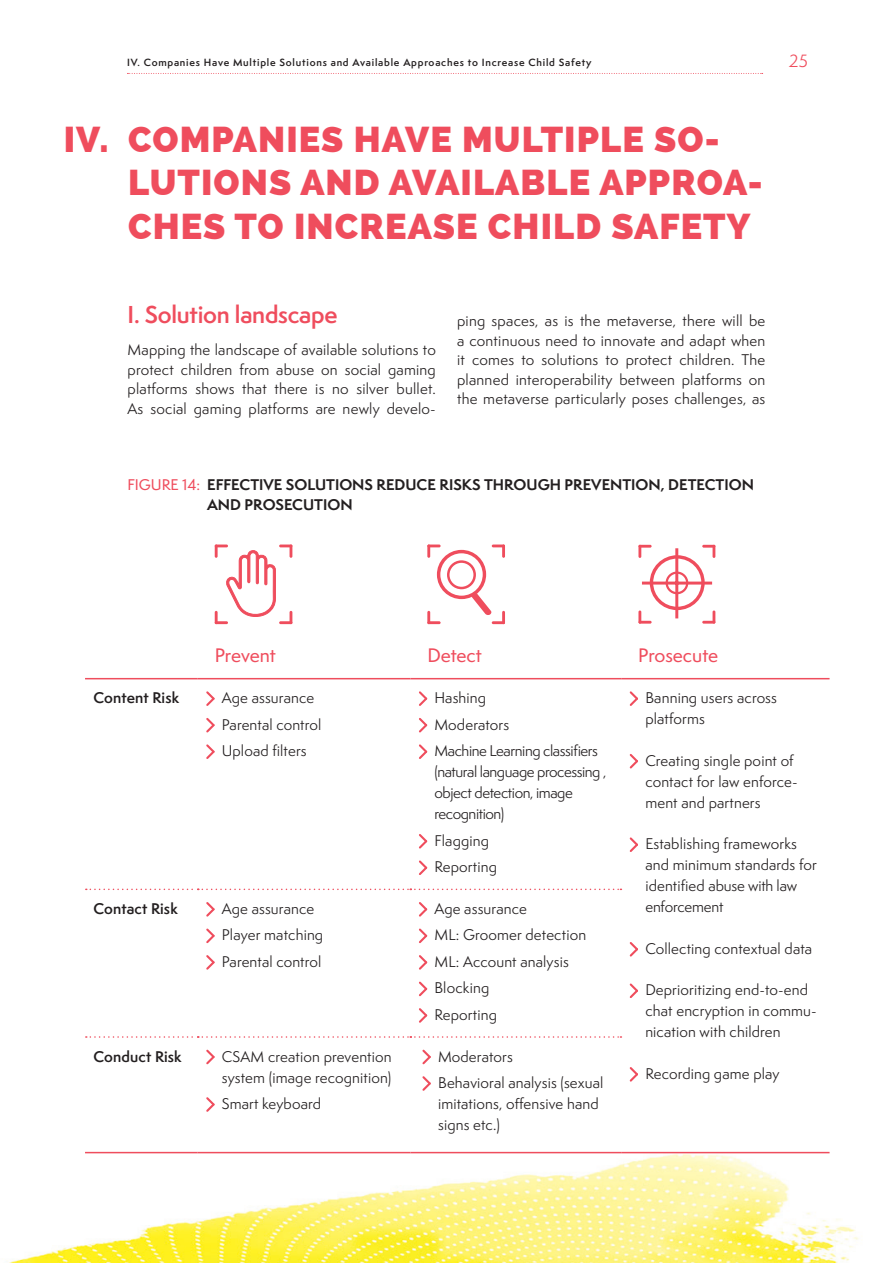
<style>
.page{position:relative;width:893px;height:1263px;background:#fff}
.page>*{position:absolute;margin:0;border:0;box-sizing:border-box;transform-origin:0 0}
.t1{font:800 36px/43.5px "Raleway";letter-spacing:.03em;color:#ef4d5d}
.t2{font:600 22.5px "Semplicita Pro";letter-spacing:-.01em;color:#ef4d5d}
.t3{font:500 18px "Semplicita Pro";letter-spacing:-.005em;color:#ef4d5d}
.t4{font:16.5px "Semplicita Pro";color:#ef4d5d}
.t5{font:14.25px/26.5px "Semplicita Pro";letter-spacing:.01em;color:#231f20}
.t6{font:14.25px/26.5px "Semplicita Pro";letter-spacing:-.03em;color:#231f20}
.t7{font:700 14.25px/19.5px "Semplicita Pro";color:#231f20}
.t8{font:600 14.25px "Semplicita Pro";letter-spacing:.01em;color:#231f20}
.t9{font:600 9.6px "Semplicita Pro";letter-spacing:.08em;color:#231f20}
.s1{font-weight:500;color:#ef4d5d}
</style>
<div class="page">
<img style="left:9px;top:544px;width:850px;height:719px">
<svg style="left:127px;top:73px;width:636px;height:1px"></svg>
<hr style="left:85px;top:678px;width:113px;height:1px;background:#ef4d5d">
<hr style="left:198px;top:678px;width:212px;height:1px;background:#ef4d5d">
<hr style="left:410px;top:678px;width:211px;height:1px;background:#ef4d5d">
<hr style="left:621px;top:678px;width:208px;height:1px;background:#ef4d5d">
<hr style="left:621px;top:1152px;width:208px;height:1px;background:#ef4d5d">
<hr style="left:85px;top:1152px;width:113px;height:1px;background:#ef4d5d">
<hr style="left:198px;top:1152px;width:212px;height:1px;background:#ef4d5d">
<hr style="left:410px;top:1152px;width:211px;height:1px;background:#ef4d5d">
<svg style="left:86px;top:888px;width:535px;height:2px"></svg>
<svg style="left:86px;top:1036px;width:535px;height:2px"></svg>
<svg style="left:215px;top:544px;width:77px;height:80px"></svg>
<div style="left:437px;top:550px;width:49px;height:49px;border:3px solid #ef4d5d;border-radius:50%"></div>
<div style="left:447px;top:560px;width:29px;height:29px;border:3px solid #ef4d5d;border-radius:50%"></div>
<hr style="left:427px;top:621px;width:14px;height:3px;background:#ef4d5d">
<svg style="left:427px;top:611px;width:3px;height:13px"></svg>
<hr style="left:427px;top:544px;width:3px;height:14px;background:#ef4d5d">
<hr style="left:427px;top:544px;width:14px;height:3px;background:#ef4d5d">
<svg style="left:471px;top:592px;width:34px;height:32px"></svg>
<svg style="left:492px;top:544px;width:10px;height:3px"></svg>
<hr style="left:502px;top:544px;width:3px;height:14px;background:#ef4d5d">
<hr style="left:638px;top:621px;width:14px;height:3px;background:#ef4d5d">
<hr style="left:638px;top:610px;width:3px;height:14px;background:#ef4d5d">
<svg style="left:638px;top:548px;width:3px;height:10px"></svg>
<hr style="left:638px;top:545px;width:14px;height:3px;background:#ef4d5d">
<svg style="left:702px;top:610px;width:13px;height:14px"></svg>
<svg style="left:702px;top:545px;width:13px;height:13px"></svg>
<div style="left:666px;top:571px;width:22px;height:23px;border:2px solid #ef4d5d;border-radius:50%"></div>
<div style="left:650px;top:555px;width:55px;height:55px;border:3px solid #ef4d5d;border-radius:50%"></div>
<hr style="left:642px;top:582px;width:70px;height:2px;background:#ef4d5d">
<hr style="left:675px;top:548px;width:3px;height:70px;background:#ef4d5d">
<svg style="left:204px;top:689px;width:13px;height:19px"></svg>
<svg style="left:204px;top:716px;width:13px;height:18px"></svg>
<svg style="left:204px;top:742px;width:13px;height:19px"></svg>
<svg style="left:417px;top:689px;width:12px;height:19px"></svg>
<svg style="left:417px;top:716px;width:12px;height:18px"></svg>
<svg style="left:417px;top:742px;width:12px;height:19px"></svg>
<svg style="left:417px;top:832px;width:12px;height:18px"></svg>
<svg style="left:417px;top:858px;width:12px;height:19px"></svg>
<svg style="left:628px;top:689px;width:12px;height:19px"></svg>
<svg style="left:628px;top:752px;width:12px;height:18px"></svg>
<svg style="left:628px;top:835px;width:12px;height:19px"></svg>
<svg style="left:628px;top:940px;width:12px;height:18px"></svg>
<svg style="left:628px;top:981px;width:12px;height:19px"></svg>
<svg style="left:628px;top:1065px;width:12px;height:18px"></svg>
<svg style="left:204px;top:900px;width:13px;height:18px"></svg>
<svg style="left:204px;top:926px;width:13px;height:19px"></svg>
<svg style="left:204px;top:953px;width:13px;height:19px"></svg>
<svg style="left:417px;top:900px;width:12px;height:18px"></svg>
<svg style="left:417px;top:926px;width:12px;height:19px"></svg>
<svg style="left:417px;top:953px;width:12px;height:19px"></svg>
<svg style="left:417px;top:980px;width:12px;height:18px"></svg>
<svg style="left:417px;top:1006px;width:12px;height:19px"></svg>
<svg style="left:204px;top:1048px;width:13px;height:18px"></svg>
<svg style="left:204px;top:1095px;width:13px;height:19px"></svg>
<svg style="left:420px;top:1048px;width:13px;height:18px"></svg>
<svg style="left:420px;top:1074px;width:13px;height:19px"></svg>
<p class="t9" style="left:127px;top:56px;width:466px">IV. Companies Have Multiple Solutions and Available Approaches to Increase Child Safety</p>
<p class="t4" style="left:789px;top:49px;width:21px">25</p>
<h1 class="t1" style="left:128px;top:118px;width:636px;text-indent:-64px">IV. COMPANIES HAVE MULTIPLE SO-<br>LUTIONS AND AVAILABLE APPROA-<br>CHES TO INCREASE CHILD SAFETY</h1>
<h2 class="t2" style="left:128px;top:298px;width:211px">I. Solution landscape</h2>
<p class="t5" style="left:128px;top:340px;width:310px;line-height:19.5px;text-align:justify">Mapping the landscape of available solutions to protect children from abuse on social gaming platforms shows that there is no silver bullet.<br>As social gaming platforms are newly develo-</p>
<p class="t5" style="left:457px;top:311px;width:310px;line-height:19.5px;text-align:justify">ping spaces, as is the metaverse, there will be a continuous need to innovate and adapt when it comes to solutions to protect children. The planned interoperability between platforms on the metaverse particularly poses challenges, as</p>
<p class="t7" style="left:207px;top:475px;width:548px;text-indent:-80px"><span class="s1">FIGURE 14:</span> EFFECTIVE SOLUTIONS REDUCE RISKS THROUGH PREVENTION, DETECTION<br>AND PROSECUTION</p>
<p class="t3" style="left:215px;top:642px;width:63px">Prevent</p>
<p class="t3" style="left:427px;top:642px;width:56px">Detect</p>
<p class="t3" style="left:638px;top:642px;width:81px">Prosecute</p>
<p class="t8" style="left:94px;top:687px;width:87px">Content Risk</p>
<p class="t5" style="left:222px;top:684px;width:101px">Age assurance<br>Parental control<br>Upload filters</p>
<p class="t6" style="left:434px;top:684px;width:165px">Hashing<br>Moderators<br>Machine Learning classifiers</p>
<p class="t6" style="left:434px;top:761px;width:173px;line-height:21px">(natural language processing , object detection, image recognition)</p>
<p class="t5" style="left:434px;top:827px;width:64px">Flagging<br>Reporting</p>
<p class="t8" style="left:94px;top:898px;width:86px">Contact Risk</p>
<p class="t5" style="left:222px;top:895px;width:103px">Age assurance<br>Player matching<br>Parental control</p>
<p class="t5" style="left:434px;top:895px;width:153px">Age assurance<br>ML: Groomer detection<br>ML: Account analysis<br>Blocking<br>Reporting</p>
<p class="t8" style="left:94px;top:1046px;width:90px">Conduct Risk</p>
<p class="t5" style="left:222px;top:1045px;width:171px;line-height:21px">CSAM creation prevention system (image recognition)</p>
<p class="t5" style="left:222px;top:1090px;width:101px">Smart keyboard</p>
<p class="t5" style="left:438px;top:1043px;width:167px">Moderators<br>Behavioral analysis (sexual</p>
<p class="t5" style="left:438px;top:1093px;width:162px;line-height:21px">imitations, offensive hand signs etc.)</p>
<p class="t5" style="left:645px;top:687px;width:133px;line-height:21px">Banning users across platforms</p>
<p class="t5" style="left:645px;top:750px;width:154px;line-height:21px">Creating single point of contact for law enforce&shy;ment and partners</p>
<p class="t5" style="left:645px;top:833px;width:173px;line-height:21px">Establishing frameworks and minimum standards for identified abuse with law enforcement</p>
<p class="t5" style="left:645px;top:935px;width:168px">Collecting contextual data</p>
<p class="t5" style="left:645px;top:979px;width:173px;line-height:21px">Deprioritizing end-to-end chat encryption in commu&shy;nication with children</p>
<p class="t5" style="left:645px;top:1060px;width:136px">Recording game play</p>
</div>
